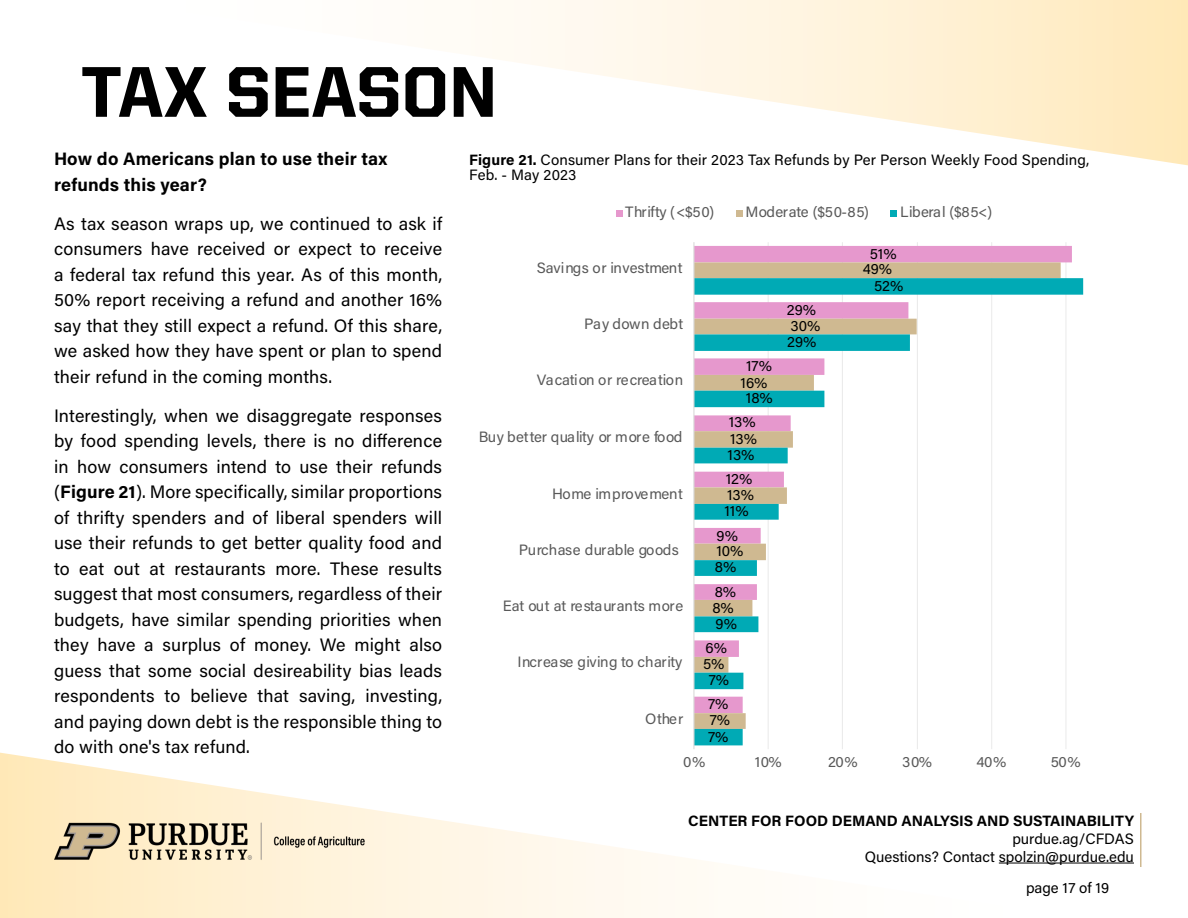
<style>
.page{position:relative;width:1188px;height:918px;background:#fff}
.page>*{position:absolute;margin:0;border:0;box-sizing:border-box;transform-origin:0 0}
.t1{font:800 72px "United Sans Reg";color:#000}
.t2{font:18px/25.5px "Acumin Pro";letter-spacing:.01em;color:#000;text-align:justify}
.t3{font:700 18px/25.5px "Acumin Pro";letter-spacing:.01em;color:#000}
.t4{font:15px/18px "Acumin Pro";letter-spacing:.005em;color:#000;text-align:right}
.t5{font:15px "Acumin Pro";letter-spacing:-.015em;color:#595959}
.t6{font:700 15px "Acumin Pro";letter-spacing:-.005em;color:#000}
.t7{font:15px "Acumin Pro";letter-spacing:.03em;color:#595959}
.t8{font:15px "Acumin Pro";letter-spacing:.005em;color:#595959}
.t9{font:15px "Acumin Pro";letter-spacing:.015em;color:#595959}
.s1{font-weight:700}
</style>
<div class="page">
<svg style="left:480px;top:0;width:708px;height:165px"></svg>
<svg style="left:0;top:753px;width:1080px;height:165px"></svg>
<hr style="left:999px;top:863px;width:135px;height:1px;background:#000">
<hr style="left:1140px;top:813px;width:2px;height:54px;background:#cfb991">
<img style="left:54px;top:822px;width:367px;height:39px">
<div style="left:469px;top:193px;width:665px;height:588px;background:#fff"></div>
<hr style="left:768px;top:242px;width:1px;height:507px;background:#f0f0f0">
<hr style="left:842px;top:242px;width:1px;height:507px;background:#ebebeb">
<hr style="left:917px;top:242px;width:1px;height:507px;background:#ebebeb">
<hr style="left:991px;top:242px;width:1px;height:507px;background:#eee">
<hr style="left:1065px;top:242px;width:1px;height:507px;background:#f3f3f3">
<div style="left:694px;top:246px;width:378px;height:17px;background:#e698cd"></div>
<div style="left:694px;top:262px;width:367px;height:16px;background:#cfb991"></div>
<svg style="left:694px;top:278px;width:389px;height:467px"></svg>
<hr style="left:693px;top:242px;width:1px;height:507px;background:#d9d9d9">
<div style="left:616px;top:210px;width:7px;height:7px;background:#e698cd"></div>
<div style="left:736px;top:210px;width:7px;height:7px;background:#cfb991"></div>
<div style="left:890px;top:210px;width:7px;height:7px;background:#00aab5"></div>
<h1 class="t1" style="left:81px;top:52px;width:418px">TAX SEASON</h1>
<p class="t3" style="left:54px;top:145px;width:335px">How do Americans plan to use their tax refunds this year?</p>
<p class="t2" style="left:54px;top:210px;width:390px">As tax season wraps up, we continued to ask if consumers have received or expect to receive a federal tax refund this year. As of this month, 50% report receiving a refund and another 16% say that they still expect a refund. Of this share, we asked how they have spent or plan to spend their refund in the coming months.</p>
<p class="t2" style="left:54px;top:402px;width:390px">Interestingly, when we disaggregate responses by food spending levels, there is no difference in how consumers intend to use their refunds (<span class="s1">Figure 21</span>). More specifically, similar proportions of thrifty spenders and of liberal spenders will use their refunds to get better quality food and to eat out at restaurants more. These results suggest that most consumers, regardless of their budgets, have similar spending priorities when they have a surplus of money. We might also guess that some social desireability bias leads respondents to believe that saving, investing, and paying down debt is the responsible thing to do with one's tax refund.</p>
<p class="t4" style="left:469px;top:152px;width:622px;line-height:15px;text-align:left"><span class="s1">Figure 21.</span> Consumer Plans for their 2023 Tax Refunds by Per Person Weekly Food Spending,<br>Feb. - May 2023</p>
<p class="t9" style="left:625px;top:201px;width:91px">Thrifty (&lt;$50)</p>
<p class="t7" style="left:745px;top:201px;width:125px">Moderate ($50-85)</p>
<p class="t7" style="left:900px;top:201px;width:94px">Liberal ($85&lt;)</p>
<p class="t4" style="left:870px;top:244px;width:28px">51%</p>
<p class="t8" style="left:537px;top:257px;width:147px">Savings or investment</p>
<p class="t4" style="left:863px;top:260px;width:31px">49%</p>
<p class="t4" style="left:874px;top:276px;width:31px">52%</p>
<p class="t4" style="left:787px;top:300px;width:31px">29%</p>
<p class="t7" style="left:584px;top:314px;width:101px">Pay down debt</p>
<p class="t4" style="left:791px;top:316px;width:31px">30%</p>
<p class="t4" style="left:787px;top:332px;width:31px">29%</p>
<p class="t4" style="left:746px;top:356px;width:27px">17%</p>
<p class="t5" style="left:537px;top:370px;width:148px">Vacation or recreation</p>
<p class="t4" style="left:741px;top:373px;width:28px">16%</p>
<p class="t4" style="left:746px;top:389px;width:28px">18%</p>
<p class="t4" style="left:729px;top:413px;width:28px">13%</p>
<p class="t5" style="left:479px;top:427px;width:205px">Buy better quality or more food</p>
<p class="t4" style="left:730px;top:429px;width:28px">13%</p>
<p class="t4" style="left:728px;top:445px;width:28px">13%</p>
<p class="t4" style="left:726px;top:469px;width:28px">12%</p>
<p class="t5" style="left:552px;top:483px;width:132px">Home improvement</p>
<p class="t4" style="left:727px;top:485px;width:28px">13%</p>
<p class="t4" style="left:725px;top:501px;width:26px">11%</p>
<p class="t4" style="left:717px;top:526px;width:23px">9%</p>
<p class="t5" style="left:519px;top:539px;width:162px">Purchase durable goods</p>
<p class="t4" style="left:716px;top:542px;width:29px">10%</p>
<p class="t4" style="left:715px;top:557px;width:23px">8%</p>
<p class="t4" style="left:715px;top:582px;width:23px">8%</p>
<p class="t5" style="left:503px;top:596px;width:182px">Eat out at restaurants more</p>
<p class="t4" style="left:712px;top:598px;width:23px">8%</p>
<p class="t4" style="left:716px;top:614px;width:23px">9%</p>
<p class="t4" style="left:706px;top:638px;width:23px">6%</p>
<p class="t5" style="left:518px;top:652px;width:166px">Increase giving to charity</p>
<p class="t4" style="left:703px;top:654px;width:23px">5%</p>
<p class="t4" style="left:709px;top:671px;width:22px">7%</p>
<p class="t4" style="left:708px;top:695px;width:22px">7%</p>
<p class="t5" style="left:645px;top:708px;width:40px">Other</p>
<p class="t4" style="left:710px;top:710px;width:22px">7%</p>
<p class="t4" style="left:708px;top:727px;width:22px">7%</p>
<p class="t5" style="left:683px;top:752px;width:24px">0%</p>
<p class="t5" style="left:755px;top:752px;width:28px">10%</p>
<p class="t5" style="left:828px;top:752px;width:31px">20%</p>
<p class="t5" style="left:902px;top:752px;width:31px">30%</p>
<p class="t5" style="left:977px;top:752px;width:31px">40%</p>
<p class="t5" style="left:1051px;top:752px;width:31px">50%</p>
<p class="t6" style="left:688px;top:810px;width:447px">CENTER FOR FOOD DEMAND ANALYSIS AND SUSTAINABILITY</p>
<p class="t4" style="left:865px;top:829px;width:271px">purdue.ag/CFDAS<br>Questions? Contact spolzin@purdue.edu</p>
<p class="t4" style="left:1026px;top:879px;width:85px">page 17 of 19</p>
</div>
